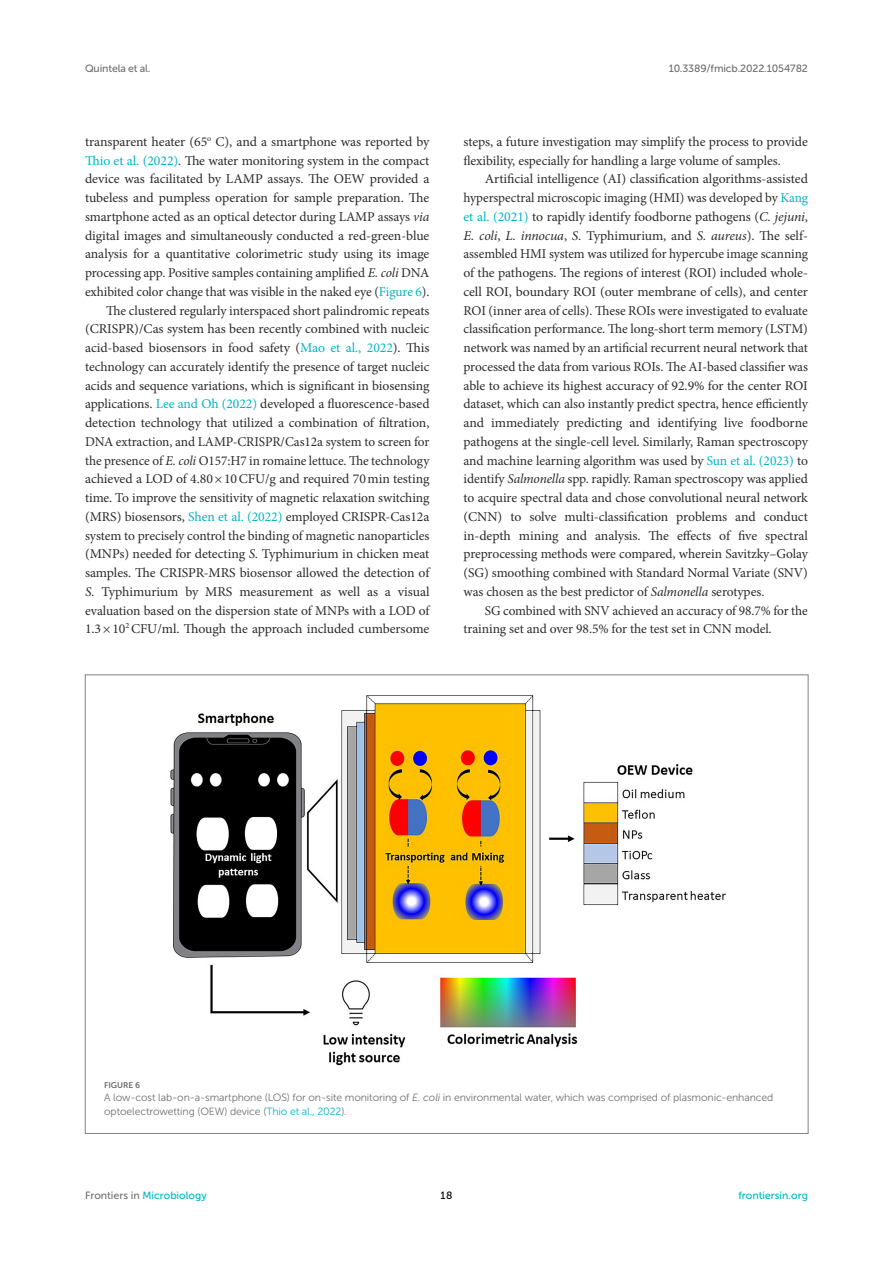
<style>
.page{position:relative;width:893px;height:1263px;background:#fff}
.page>*{position:absolute;margin:0;border:0;box-sizing:border-box;transform-origin:0 0}
.TEXT{font:13.5px/18.8px "Minion Pro";letter-spacing:-.005em;color:#2b2b2a;text-align:justify}
.FIG_LEG{font:10.5px/13.5px "Museo Sans 300";letter-spacing:-.01em;color:#706f70}
.t1{font:10.5px "Museo Sans 500";letter-spacing:-.015em;color:#706f70}
.t2{font:10.5px "Museo Sans 500";color:#00b4c4}
.t3{font:10.5px "Museo Sans 500";color:#000}
.FIG_HD{font:8.25px "Museo Sans 700";letter-spacing:-.01em;color:#706f70}
.s1{color:#00b4c4}
.s2{font-style:italic}
.s3{color:#706f70}
</style>
<div class="page">
<img style="left:170px;top:695px;width:556px;height:371px">
<p class="t1" style="left:85px;top:63px;width:67px">Quintela et al.</p>
<p class="t1" style="left:669px;top:63px;width:141px">10.3389/fmicb.2022.1054782</p>
<p class="TEXT" style="left:85px;top:132px;width:346px">transparent heater (65<sup>o</sup> C), and a smartphone was reported by <span class="s1">Thio et al. (2022)</span>. The water monitoring system in the compact device was facilitated by LAMP assays. The OEW provided a tubeless and pumpless operation for sample preparation. The smartphone acted as an optical detector during LAMP assays <span class="s2">via </span>digital images and simultaneously conducted a red-green-blue analysis for a quantitative colorimetric study using its image processing app. Positive samples containing amplified <span class="s2">E. coli</span> DNA exhibited color change that was visible in the naked eye (<span class="s1">Figure 6</span>).</p>
<p class="TEXT" style="left:85px;top:301px;width:346px;text-indent:21px">The clustered regularly interspaced short palindromic repeats (CRISPR)/Cas system has been recently combined with nucleic acid-based biosensors in food safety (<span class="s1">Mao et al., 2022</span>). This technology can accurately identify the presence of target nucleic acids and sequence variations, which is significant in biosensing applications. <span class="s1">Lee and Oh (2022)</span> developed a fluorescence-based detection technology that utilized a combination of filtration, DNA extraction, and LAMP-CRISPR/Cas12a system to screen for the presence of <span class="s2">E. coli</span> O157:H7 in romaine lettuce. The technology achieved a LOD of 4.80×10CFU/g and required 70min testing time. To improve the sensitivity of magnetic relaxation switching (MRS) biosensors, <span class="s1">Shen et al. (2022)</span> employed CRISPR-Cas12a system to precisely control the binding of magnetic nanoparticles (MNPs) needed for detecting <span class="s2">S.</span> Typhimurium in chicken meat samples. The CRISPR-MRS biosensor allowed the detection of <span class="s2">S.</span> Typhimurium by MRS measurement as well as a visual evaluation based on the dispersion state of MNPs with a LOD of 1.3×10<sup>2</sup> CFU/ml. Though the approach included cumbersome</p>
<p class="TEXT" style="left:463px;top:132px;width:346px">steps, a future investigation may simplify the process to provide flexibility, especially for handling a large volume of samples.</p>
<p class="TEXT" style="left:463px;top:170px;width:346px;text-indent:21px">Artificial intelligence (AI) classification algorithms-assisted hyperspectral microscopic imaging (HMI) was developed by <span class="s1">Kang et al. (2021)</span> to rapidly identify foodborne pathogens (<span class="s2">C. jejuni</span>, <span class="s2">E. coli</span>, <span class="s2">L. innocua</span>, <span class="s2">S.</span> Typhimurium, and <span class="s2">S. aureus</span>). The self&shy;assembled HMI system was utilized for hypercube image scanning of the pathogens. The regions of interest (ROI) included whole&shy;cell ROI, boundary ROI (outer membrane of cells), and center ROI (inner area of cells). These ROIs were investigated to evaluate classification performance. The long-short term memory (LSTM) network was named by an artificial recurrent neural network that processed the data from various ROIs. The AI-based classifier was able to achieve its highest accuracy of 92.9% for the center ROI dataset, which can also instantly predict spectra, hence efficiently and immediately predicting and identifying live foodborne pathogens at the single-cell level. Similarly, Raman spectroscopy and machine learning algorithm was used by <span class="s1">Sun et al. (2023)</span> to identify <span class="s2">Salmonella</span> spp. rapidly. Raman spectroscopy was applied to acquire spectral data and chose convolutional neural network (CNN) to solve multi-classification problems and conduct in-depth mining and analysis. The effects of five spectral preprocessing methods were compared, wherein Savitzky–Golay (SG) smoothing combined with Standard Normal Variate (SNV) was chosen as the best predictor of <span class="s2">Salmonella</span> serotypes.</p>
<p class="TEXT" style="left:463px;top:601px;width:346px;text-indent:21px">SG combined with SNV achieved an accuracy of 98.7% for the training set and over 98.5% for the test set in CNN model.</p>
<p class="FIG_HD" style="left:104px;top:1080px;width:37px">FIGURE 6</p>
<p class="FIG_LEG" style="left:104px;top:1091px;width:671px">A low-cost lab-on-a-smartphone (LOS) for on-site monitoring of <span class="s2">E. coli</span> in environmental water, which was comprised of plasmonic-enhanced optoelectrowetting (OEW) device (<span class="s1">Thio et al., 2022</span>).</p>
<p class="t2" style="left:85px;top:1190px;width:123px"><span class="s3">Frontiers in</span> Microbiology</p>
<p class="t3" style="left:440px;top:1190px;width:14px">18</p>
<p class="t2" style="left:738px;top:1190px;width:71px">frontiersin.org</p>
</div>
